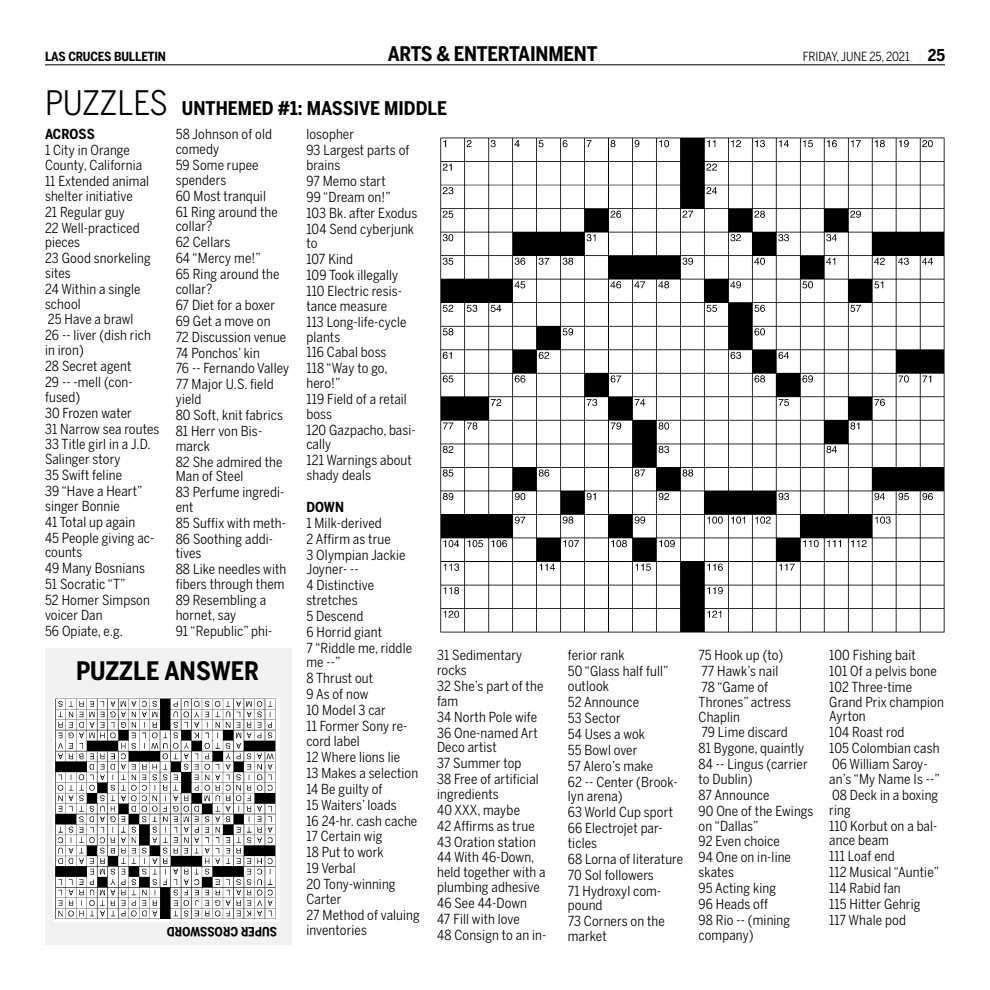
<style>
.page{position:relative;width:990px;height:990px;background:#fff}
.page>*{position:absolute;margin:0;border:0;box-sizing:border-box;transform-origin:0 0}
.t1{font:700 25.25px "Benton Sans Cond";color:#000}
.t2{font:700 20px "Benton Sans Cond";letter-spacing:-.01em;color:#000}
.t3{font:700 18.75px "Benton Sans Cond";color:#000}
.t4{font:13.75px/15.9px "Benton Sans Cond";letter-spacing:.01em;color:#000}
.t5{font:700 13.75px "Benton Sans Cond";color:#000}
.t6{font:700 12.62px "Benton Sans Cond";letter-spacing:-.005em;color:#000}
.t7{font:12.5px "Benton Sans Cond";letter-spacing:-.01em;color:#000}
.t8{font:700 12.5px "Benton Sans Cond";letter-spacing:-.01em;color:#000}
.s1{font-family:"Myriad Pro";font-size:10px;color:#e9e5e4}
.s2{font-weight:700;font-size:16.25px}
.s3{font-weight:400;font-size:33.5px}
</style>
<div class="page">
<hr style="left:45px;top:64px;width:900px;height:1px;background:#000">
<img style="left:440px;top:137px;width:504px;height:496px">
<div style="left:45px;top:648px;width:246px;height:297px;background:#f1f1f2"></div>
<img style="left:55px;top:698px;width:224px;height:222px">
<p class="t8" style="left:45px;top:49px;width:123px">LAS CRUCES BULLETIN</p>
<h2 class="t2" style="left:388px;top:42px;width:211px">ARTS &amp; ENTERTAINMENT</h2>
<p class="t7" style="left:803px;top:49px;width:144px">FRIDAY, JUNE 25, 2021 <span class="s1">|</span> <span class="s2">25</span></p>
<h3 class="t3" style="left:45px;top:97px;width:403px"><span class="s3">PUZZLES</span> UNTHEMED #1: MASSIVE MIDDLE</h3>
<p class="t5" style="left:45px;top:126px;width:51px">ACROSS</p>
<p class="t4" style="left:45px;top:143px;width:99px;line-height:14.6px">1 City in Orange<br>County, California</p>
<p class="t4" style="left:45px;top:174px;width:106px;line-height:14.6px">11 Extended animal shelter initiative</p>
<p class="t4" style="left:45px;top:204px;width:96px">21 Regular guy<br>22 Well-practiced</p>
<p class="t4" style="left:45px;top:234px;width:107px">pieces<br>23 Good snorkeling</p>
<p class="t4" style="left:45px;top:265px;width:97px">sites<br>24 Within a single</p>
<p class="t4" style="left:45px;top:295px;width:107px">school<br>25 Have a brawl<br>26 -- liver (dish rich</p>
<p class="t4" style="left:45px;top:342px;width:89px">in iron)<br>28 Secret agent<br>29 -- -mell (con-</p>
<p class="t4" style="left:45px;top:389px;width:116px">fused)<br>30 Frozen water<br>31 Narrow sea routes<br>33 Title girl in a J.D.</p>
<p class="t4" style="left:45px;top:451px;width:99px">Salinger story<br>35 Swift feline<br>39 “Have a Heart”</p>
<p class="t4" style="left:45px;top:498px;width:111px">singer Bonnie<br>41 Total up again<br>45 People giving ac-</p>
<p class="t4" style="left:45px;top:544px;width:106px">counts<br>49 Many Bosnians<br>51 Socratic “T”<br>52 Homer Simpson</p>
<p class="t4" style="left:45px;top:607px;width:80px">voicer Dan<br>56 Opiate, e.g.</p>
<p class="t4" style="left:176px;top:127px;width:98px;line-height:14.6px">58 Johnson of old comedy</p>
<p class="t4" style="left:176px;top:158px;width:84px;line-height:14.6px">59 Some rupee spenders</p>
<p class="t4" style="left:176px;top:188px;width:104px">60 Most tranquil<br>61 Ring around the</p>
<p class="t4" style="left:176px;top:218px;width:105px">collar?<br>62 Cellars<br>64 “Mercy me!”<br>65 Ring around the</p>
<p class="t4" style="left:176px;top:281px;width:115px">collar?<br>67 Diet for a boxer<br>69 Get a move on<br>72 Discussion venue<br>74 Ponchos’ kin<br>76 -- Fernando Valley<br>77 Major U.S. field</p>
<p class="t4" style="left:176px;top:391px;width:109px">yield<br>80 Soft, knit fabrics<br>81 Herr von Bis-</p>
<p class="t4" style="left:176px;top:438px;width:108px">marck<br>82 She admired the</p>
<p class="t4" style="left:176px;top:468px;width:110px">Man of Steel<br>83 Perfume ingredi-</p>
<p class="t4" style="left:176px;top:499px;width:112px">ent<br>85 Suffix with meth-<br>86 Soothing addi-</p>
<p class="t4" style="left:176px;top:545px;width:112px">tives<br>88 Like needles with</p>
<p class="t4" style="left:176px;top:576px;width:110px">fibers through them<br>89 Resembling a</p>
<p class="t4" style="left:176px;top:607px;width:98px">hornet, say<br>91 “Republic” phi-</p>
<h1 class="t1" style="left:76px;top:656px;width:185px">PUZZLE ANSWER</h1>
<p class="t6" style="left:277px;top:939px;width:112px;rotate:-180deg">SUPER CROSSWORD</p>
<p class="t4" style="left:306px;top:126px;width:104px">losopher<br>93 Largest parts of</p>
<p class="t4" style="left:306px;top:157px;width:112px">brains<br>97 Memo start<br>99 “Dream on!”<br>103 Bk. after Exodus<br>104 Send cyberjunk</p>
<p class="t4" style="left:306px;top:235px;width:97px">to<br>107 Kind<br>109 Took illegally<br>110 Electric resis-</p>
<p class="t4" style="left:306px;top:298px;width:102px">tance measure<br>113 Long-life-cycle</p>
<p class="t4" style="left:306px;top:329px;width:83px">plants<br>116 Cabal boss<br>118 “Way to go,</p>
<p class="t4" style="left:306px;top:375px;width:102px">hero!”<br>119 Field of a retail</p>
<p class="t4" style="left:306px;top:406px;width:111px">boss<br>120 Gazpacho, basi-</p>
<p class="t4" style="left:306px;top:436px;width:107px">cally<br>121 Warnings about</p>
<p class="t4" style="left:306px;top:467px;width:66px">shady deals</p>
<p class="t5" style="left:306px;top:499px;width:39px">DOWN</p>
<p class="t4" style="left:306px;top:515px;width:101px">1 Milk-derived<br>2 Affirm as true<br>3 Olympian Jackie</p>
<p class="t4" style="left:306px;top:561px;width:69px">Joyner- --<br>4 Distinctive</p>
<p class="t4" style="left:306px;top:592px;width:107px">stretches<br>5 Descend<br>6 Horrid giant<br>7 “Riddle me, riddle</p>
<p class="t4" style="left:306px;top:654px;width:103px">me --”<br>8 Thrust out<br>9 As of now<br>10 Model 3 car<br>11 Former Sony re-</p>
<p class="t4" style="left:306px;top:733px;width:113px">cord label<br>12 Where lions lie<br>13 Makes a selection<br>14 Be guilty of<br>15 Waiters’ loads<br>16 24-hr. cash cache<br>17 Certain wig<br>18 Put to work<br>19 Verbal<br>20 Tony-winning</p>
<p class="t4" style="left:306px;top:891px;width:115px">Carter<br>27 Method of valuing</p>
<p class="t4" style="left:306px;top:922px;width:62px">inventories</p>
<p class="t4" style="left:437px;top:648px;width:87px;line-height:14.6px">31 Sedimentary rocks</p>
<p class="t4" style="left:437px;top:679px;width:108px;line-height:14.6px">32 She’s part of the fam</p>
<p class="t4" style="left:437px;top:709px;width:102px">34 North Pole wife<br>36 One-named Art</p>
<p class="t4" style="left:437px;top:739px;width:103px">Deco artist<br>37 Summer top<br>38 Free of artificial</p>
<p class="t4" style="left:437px;top:786px;width:100px">ingredients<br>40 XXX, maybe<br>42 Affirms as true<br>43 Oration station<br>44 With 46-Down,</p>
<p class="t4" style="left:437px;top:865px;width:110px;line-height:14.6px">held together with a plumbing adhesive</p>
<p class="t4" style="left:437px;top:895px;width:111px">46 See 44-Down<br>47 Fill with love<br>48 Consign to an in-</p>
<p class="t4" style="left:568px;top:647px;width:102px">ferior rank<br>50 “Glass half full”</p>
<p class="t4" style="left:568px;top:678px;width:111px">outlook<br>52 Announce<br>53 Sector<br>54 Uses a wok<br>55 Bowl over<br>57 Alero’s make<br>62 -- Center (Brook-</p>
<p class="t4" style="left:568px;top:788px;width:107px">lyn arena)<br>63 World Cup sport<br>66 Electrojet par-</p>
<p class="t4" style="left:568px;top:835px;width:117px">ticles<br>68 Lorna of literature<br>70 Sol followers<br>71 Hydroxyl com-</p>
<p class="t4" style="left:568px;top:897px;width:99px">pound<br>73 Corners on the</p>
<p class="t4" style="left:568px;top:928px;width:40px">market</p>
<p class="t4" style="left:699px;top:647px;width:86px">75 Hook up (to)<br>77 Hawk’s nail<br>78 “Game of</p>
<p class="t4" style="left:699px;top:694px;width:94px;line-height:14.6px">Thrones” actress<br>Chaplin</p>
<p class="t4" style="left:699px;top:724px;width:111px">79 Lime discard<br>81 Bygone, quaintly<br>84 -- Lingus (carrier</p>
<p class="t4" style="left:699px;top:771px;width:116px">to Dublin)<br>87 Announce<br>90 One of the Ewings</p>
<p class="t4" style="left:699px;top:818px;width:94px">on “Dallas”<br>92 Even choice<br>94 One on in-line</p>
<p class="t4" style="left:699px;top:864px;width:93px">skates<br>95 Acting king<br>96 Heads off<br>98 Rio -- (mining</p>
<p class="t4" style="left:699px;top:927px;width:57px">company)</p>
<p class="t4" style="left:829px;top:647px;width:109px">100 Fishing bait<br>101 Of a pelvis bone<br>102 Three-time</p>
<p class="t4" style="left:829px;top:694px;width:116px;line-height:14.6px">Grand Prix champion<br>Ayrton</p>
<p class="t4" style="left:829px;top:724px;width:112px">104 Roast rod<br>105 Colombian cash<br>06 William Saroy-</p>
<p class="t4" style="left:829px;top:771px;width:112px">an’s “My Name Is --”<br>08 Deck in a boxing</p>
<p class="t4" style="left:829px;top:802px;width:110px">ring<br>110 Korbut on a bal-</p>
<p class="t4" style="left:829px;top:832px;width:112px">ance beam<br>111 Loaf end<br>112 Musical “Auntie”<br>114 Rabid fan<br>115 Hitter Gehrig<br>117 Whale pod</p>
</div>
